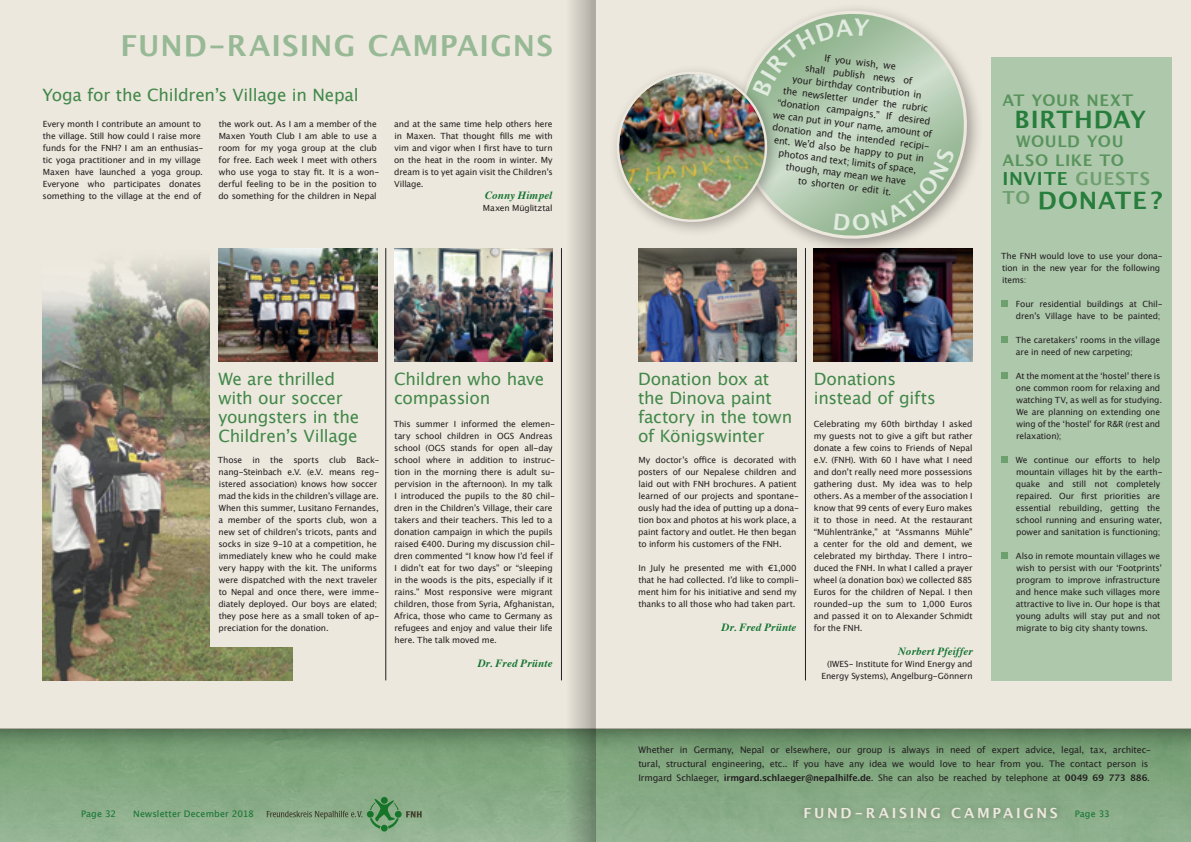
<style>
.page{position:relative;width:1191px;height:842px;background:#fff}
.page>*{position:absolute;margin:0;border:0;box-sizing:border-box;transform-origin:0 0}
.t1{font:700 29px "Lucida Grande";letter-spacing:.04em;color:#97b995}
.t2{font:700 24px "Lucida Grande";letter-spacing:.035em;color:#277d3b}
.t3{font:700 18px "Lucida Grande";letter-spacing:.04em;color:#277d3b}
.t4{font:17px/19px "Lucida Grande";letter-spacing:-.015em;color:#42884a}
.t5{font:700 16px/19px "Lucida Grande";letter-spacing:.04em;color:#58935c;text-align:right}
.t6{font:700 14px "Lucida Grande";letter-spacing:.195em;color:#ece8dd}
.t7{font:italic 700 11px "Times";letter-spacing:.01em;color:#127430}
.t8{font:9.4px/12.5px "Lucida Grande";color:#231f20;text-align:center}
.t9{font:9px/14px "Lucida Grande";letter-spacing:-.015em;color:#231f20}
.t10{font:9px "Lucida Grande";letter-spacing:.01em;color:#127430}
.t11{font:8.5px/12px "Lucida Grande";letter-spacing:-.015em;color:#231f20}
.s1{color:#6e9f6e}
.s2{font-weight:700}
</style>
<div class="page">
<img style="left:0;top:764px;width:565px;height:78px">
<div style="left:595px;top:0;width:596px;height:842px;background:#88ab86"></div>
<svg style="left:266px;top:797px;width:156px;height:34px;background:#81a580"></svg>
<div style="left:0;top:0;width:1191px;height:729px;background:#ece8dd"></div>
<svg style="left:0;top:729px;width:1191px;height:35px;fill:#759b74"></svg>
<img style="left:43px;top:261px;width:249px;height:419px">
<div style="left:991px;top:57px;width:180px;height:623px;background:#aec8ac"></div>
<div style="left:210px;top:229px;width:385px;height:418px;background:#ece8dd"></div>
<img style="left:638px;top:248px;width:159px;height:113px">
<hr style="left:805px;top:248px;width:1px;height:432px;background:#231f20">
<svg style="left:565px;top:0;width:30px;height:842px"></svg>
<img style="left:218px;top:248px;width:159px;height:113px">
<img style="left:814px;top:256px;width:158px;height:105px">
<img style="left:394px;top:248px;width:159px;height:113px">
<div style="left:1001px;top:300px;width:7px;height:7px;background:#6e9f6e"></div>
<div style="left:1001px;top:336px;width:7px;height:7px;background:#6e9f6e"></div>
<div style="left:1001px;top:372px;width:7px;height:7px;background:#6e9f6e"></div>
<div style="left:1001px;top:456px;width:7px;height:7px;background:#6e9f6e"></div>
<div style="left:1001px;top:552px;width:7px;height:7px;background:#6e9f6e"></div>
<div style="left:730px;top:2px;width:254px;height:254px;background:#231f20;opacity:.4"></div>
<svg style="left:730px;top:2px;width:245px;height:242px"></svg>
<hr style="left:385px;top:248px;width:1px;height:432px;background:#231f20">
<hr style="left:561px;top:248px;width:1px;height:432px;background:#231f20">
<div style="left:609px;top:64px;width:173px;height:173px;background:#ece8dd"></div>
<img style="left:615px;top:19px;width:339px;height:212px">
<h1 class="t1" style="left:121px;top:22px;width:434px">FUND-RAISING CAMPAIGNS</h1>
<h3 class="t4" style="left:43px;top:86px;width:318px">Yoga for the Children’s Village in Nepal</h3>
<p class="t11" style="left:43px;top:118px;width:162px">Every month I contribute an amount to the village. Still how could I raise more funds for the FNH? I am an enthusias&shy;tic yoga practitioner and in my village Maxen have launched a yoga group.<br>Everyone who participates donates something to the village at the end of</p>
<p class="t11" style="left:218px;top:118px;width:162px">the work out. As I am a member of the Maxen Youth Club I am able to use a room for my yoga group at the club for free. Each week I meet with others who use yoga to stay fit. It is a won&shy;derful feeling to be in the position to do something for the children in Nepal</p>
<p class="t11" style="left:394px;top:118px;width:160px;text-align:justify">and at the same time help others here in Maxen. That thought fills me with vim and vigor when I first have to turn on the heat in the room in winter. My dream is to yet again visit the Children’s Village.</p>
<p class="t7" style="left:485px;top:184px;width:69px">Conny Himpel</p>
<p class="t11" style="left:483px;top:202px;width:71px">Maxen Müglitztal</p>
<p class="t8" style="left:781px;top:46px;width:161px;rotate:7deg">If you wish, we<br>shall publish news of<br>your birthday contribution in<br>the newsletter under the rubric “donation campaigns.” If desired we can put in your name, amount of donation and the intended recipi&shy;ent. We’d also be happy to put in photos and text; limits of space, though, may mean we have<br>to shorten or edit it.</p>
<h3 class="t4" style="left:218px;top:370px;width:142px">We are thrilled with our soccer youngsters in the<br>Children’s Village</h3>
<p class="t11" style="left:218px;top:454px;width:163px">Those in the sports club Back&shy;nang-Steinbach e.V. (e.V. means reg&shy;istered association) knows how soccer mad the kids in the children’s village are.<br>When this summer, Lusitano Fernandes, a member of the sports club, won a new set of children’s tricots, pants and socks in size 9-10 at a competition, he immediately knew who he could make very happy with the kit. The uniforms were dispatched with the next traveler to Nepal and once there, were imme&shy;diately deployed. Our boys are elated; they pose here as a small token of ap&shy;preciation for the donation.</p>
<h3 class="t4" style="left:394px;top:370px;width:151px">Children who have compassion</h3>
<h3 class="t4" style="left:814px;top:370px;width:123px">Donations instead of gifts</h3>
<h3 class="t4" style="left:638px;top:370px;width:156px">Donation box at the Dinova paint factory in the town of Königswinter</h3>
<p class="t11" style="left:394px;top:418px;width:163px">This summer I informed the elemen&shy;tary school children in OGS Andreas school (OGS stands for open all-day school where in addition to instruc&shy;tion in the morning there is adult su&shy;pervision in the afternoon). In my talk I introduced the pupils to the 80 chil&shy;dren in the Children’s Village, their care takers and their teachers. This led to a donation campaign in which the pupils raised €400. During my discussion chil&shy;dren commented “I know how I’d feel if I didn’t eat for two days” or “sleeping in the woods is the pits, especially if it rains.” Most responsive were migrant children, those from Syria, Afghanistan, Africa, those who came to Germany as refugees and enjoy and value their life here. The talk moved me.</p>
<p class="t7" style="left:478px;top:652px;width:76px">Dr. Fred Prünte</p>
<p class="t11" style="left:814px;top:418px;width:160px;text-align:justify">Celebrating my 60th birthday I asked my guests not to give a gift but rather donate a few coins to Friends of Nepal e.V. (FNH). With 60 I have what I need and don’t really need more possessions gathering dust. My idea was to help others. As a member of the association I know that 99 cents of every Euro makes it to those in need. At the restaurant “Mühlentränke,” at “Assmanns Mühle” a center for the old and dement, we celebrated my birthday. There I intro&shy;duced the FNH. In what I called a prayer wheel (a donation box) we collected 885<br>Euros for the children of Nepal. I then rounded-up the sum to 1,000 Euros and passed it on to Alexander Schmidt for the FNH.</p>
<p class="t7" style="left:898px;top:640px;width:76px">Norbert Pfeiffer</p>
<p class="t11" style="left:821px;top:658px;width:153px;text-align:right">(IWES- Institute for Wind Energy and<br>Energy Systems), Angelburg-Gönnern</p>
<p class="t11" style="left:638px;top:454px;width:162px">My doctor’s office is decorated with posters of our Nepalese children and laid out with FNH brochures. A patient learned of our projects and spontane&shy;ously had the idea of putting up a dona&shy;tion box and photos at his work place, a paint factory and outlet. He then began to inform his customers of the FNH.</p>
<p class="t11" style="left:638px;top:562px;width:162px">In July he presented me with €1,000 that he had collected. I’d like to compli&shy;ment him for his initiative and send my thanks to all those who had taken part.</p>
<p class="t7" style="left:721px;top:616px;width:76px">Dr. Fred Prünte</p>
<h3 class="t5" style="left:1002px;top:91px;width:132px">AT YOUR NEXT</h3>
<h2 class="t2" style="left:1014px;top:100px;width:133px">BIRTHDAY</h2>
<h3 class="t5" style="left:1002px;top:132px;width:123px">WOULD YOU<br>ALSO LIKE TO</h3>
<h3 class="t3" style="left:1002px;top:164px;width:149px">INVITE <span class="s1">GUESTS</span></h3>
<h2 class="t2" style="left:1002px;top:181px;width:162px"><sup>TO</sup> DONATE ?</h2>
<p class="t11" style="left:1001px;top:250px;width:163px">The FNH would love to use your dona&shy;tion in the new year for the following items:</p>
<p class="t11" style="left:1016px;top:298px;width:148px">Four residential buildings at Chil&shy;dren’s Village have to be painted;</p>
<p class="t11" style="left:1016px;top:334px;width:146px">The caretakers’ rooms in the village are in need of new carpeting;</p>
<p class="t11" style="left:1016px;top:370px;width:148px">At the moment at the ‘hostel’ there is one common room for relaxing and watching TV, as well as for studying.<br>We are planning on extending one wing of the ‘hostel’ for R&amp;R (rest and relaxation);</p>
<p class="t11" style="left:1016px;top:454px;width:148px">We continue our efforts to help mountain villages hit by the earth&shy;quake and still not completely repaired. Our first priorities are essential rebuilding, getting the school running and ensuring water, power and sanitation is functioning;</p>
<p class="t11" style="left:1016px;top:550px;width:148px">Also in remote mountain villages we wish to persist with our ‘Footprints’ program to improve infrastructure and hence make such villages more attractive to live in. Our hope is that young adults will stay put and not migrate to big city shanty towns.</p>
<p class="t9" style="left:638px;top:743px;width:514px">Whether in Germany, Nepal or elsewhere, our group is always in need of expert advice, legal, tax, architec&shy;tural, structural engineering, etc.. If you have any idea we would love to hear from you. The contact person is<br>Irmgard Schlaeger, <span class="s2">irmgard.schlaeger@nepalhilfe.de</span>. She can also be reached by telephone at <span class="s2">0049 69 773 886</span>.</p>
<h3 class="t6" style="left:803px;top:802px;width:256px">FUND-RAISING CAMPAIGNS</h3>
<p class="t10" style="left:81px;top:809px;width:37px">Page 32</p>
<p class="t10" style="left:133px;top:809px;width:122px">Newsletter December 2018</p>
<p class="t10" style="left:1074px;top:809px;width:37px">Page 33</p>
</div>
